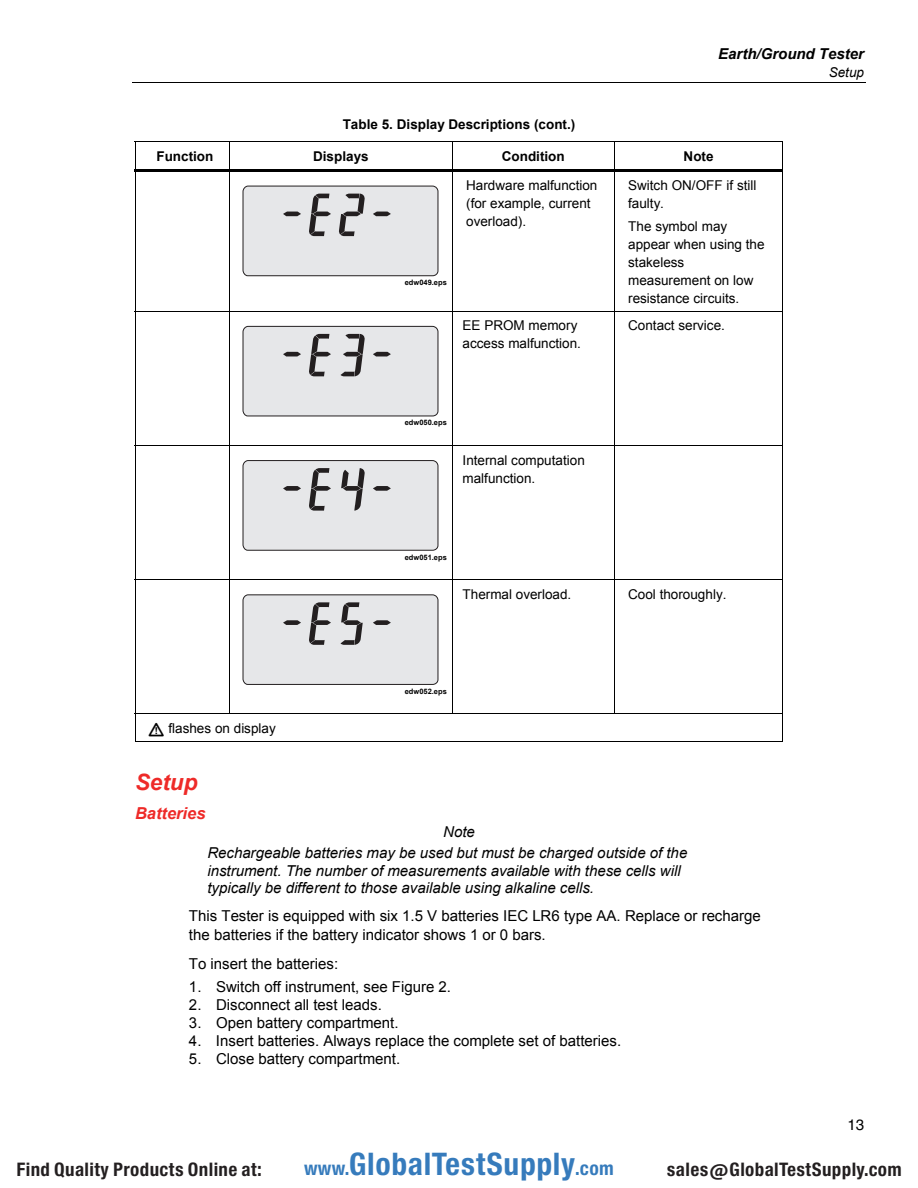
<style>
.page{position:relative;width:918px;height:1188px;background:#fff}
.page>*{position:absolute;margin:0;border:0;box-sizing:border-box;transform-origin:0 0}
.t1{font:29.7px "Europa Gro Nr 2 SBOP Bol Con";letter-spacing:.02em;color:#367bbc}
.t2{font:italic 700 22.5px "Arial";color:#ee2a28}
.t3{font:17.85px "Europa Gro Nr 2 SBOP Bol Con";letter-spacing:.02em;color:#231f20}
.t4{font:italic 700 16.5px "Arial";color:#ee2a28}
.t5{font:15px/19.5px "Arial";color:#000}
.t6{font:italic 15px/21.8px "Arial";color:#000}
.t7{font:italic 700 15px "Arial";color:#000}
.t8{font:15px "Helvetica";color:#000}
.t9{font:13.5px/18px "Arial";color:#000}
.t10{font:700 13.5px "Arial";color:#000}
.t11{font:italic 13.5px "Arial";color:#000}
.t12{font:700 7.5px "Arial";color:#000}
.s1{font-size:18.3px}
</style>
<div class="page">
<hr style="left:133px;top:82px;width:733px;height:1px;background:#000">
<hr style="left:135px;top:141px;width:648px;height:1px;background:#000">
<svg style="left:135px;top:142px;width:1px;height:27px"></svg>
<svg style="left:229px;top:142px;width:1px;height:27px"></svg>
<svg style="left:452px;top:142px;width:1px;height:27px"></svg>
<svg style="left:614px;top:142px;width:1px;height:27px"></svg>
<svg style="left:242px;top:185px;width:197px;height:91px;background:#d7d7d9"></svg>
<hr style="left:135px;top:169px;width:648px;height:2px;background:#000">
<hr style="left:135px;top:171px;width:1px;height:140px;background:#000">
<hr style="left:229px;top:171px;width:1px;height:140px;background:#000">
<hr style="left:452px;top:171px;width:1px;height:140px;background:#000">
<hr style="left:614px;top:171px;width:1px;height:140px;background:#000">
<hr style="left:783px;top:171px;width:1px;height:140px;background:#000">
<svg style="left:242px;top:326px;width:197px;height:91px;background:#d6d7d9"></svg>
<hr style="left:135px;top:311px;width:648px;height:1px;background:#000">
<hr style="left:135px;top:311px;width:1px;height:134px;background:#000">
<hr style="left:229px;top:311px;width:1px;height:134px;background:#000">
<hr style="left:452px;top:311px;width:1px;height:134px;background:#000">
<hr style="left:614px;top:311px;width:1px;height:134px;background:#000">
<hr style="left:783px;top:311px;width:1px;height:134px;background:#000">
<svg style="left:242px;top:460px;width:197px;height:91px;background:#d6d7d9"></svg>
<hr style="left:135px;top:445px;width:648px;height:1px;background:#000">
<hr style="left:135px;top:446px;width:1px;height:133px;background:#000">
<hr style="left:229px;top:446px;width:1px;height:133px;background:#000">
<hr style="left:452px;top:446px;width:1px;height:133px;background:#000">
<hr style="left:614px;top:446px;width:1px;height:133px;background:#000">
<hr style="left:783px;top:446px;width:1px;height:133px;background:#000">
<svg style="left:242px;top:594px;width:197px;height:91px;background:#d6d7d8"></svg>
<hr style="left:135px;top:579px;width:648px;height:1px;background:#000">
<hr style="left:135px;top:580px;width:1px;height:133px;background:#000">
<hr style="left:229px;top:580px;width:1px;height:133px;background:#000">
<hr style="left:452px;top:580px;width:1px;height:133px;background:#000">
<hr style="left:614px;top:580px;width:1px;height:133px;background:#000">
<hr style="left:783px;top:580px;width:1px;height:133px;background:#000">
<hr style="left:135px;top:713px;width:648px;height:1px;background:#000">
<svg style="left:135px;top:714px;width:1px;height:27px"></svg>
<hr style="left:135px;top:741px;width:648px;height:1px;background:#000">
<p class="t10" style="left:343px;top:117px;width:234px">Table 5. Display Descriptions (cont.)</p>
<p class="t7" style="left:718px;top:46px;width:147px">Earth/Ground Tester</p>
<p class="t11" style="left:829px;top:65px;width:37px">Setup</p>
<p class="t10" style="left:156px;top:149px;width:59px">Function</p>
<p class="t10" style="left:313px;top:149px;width:57px">Displays</p>
<p class="t10" style="left:502px;top:149px;width:65px">Condition</p>
<p class="t10" style="left:684px;top:149px;width:32px">Note</p>
<p class="t12" style="left:405px;top:278px;width:44px">edw049.eps</p>
<p class="t9" style="left:466px;top:176px;width:133px">Hardware malfunction (for example, current overload).</p>
<p class="t9" style="left:628px;top:176px;width:130px">Switch ON/OFF if still faulty.</p>
<p class="t9" style="left:628px;top:217px;width:138px">The symbol may appear when using the stakeless measurement on low resistance circuits.</p>
<p class="t9" style="left:463px;top:317px;width:120px">EE PROM memory access malfunction.</p>
<p class="t9" style="left:628px;top:317px;width:98px">Contact service.</p>
<p class="t12" style="left:405px;top:419px;width:44px">edw050.eps</p>
<p class="t9" style="left:463px;top:451px;width:124px">Internal computation malfunction.</p>
<p class="t12" style="left:405px;top:553px;width:44px">edw051.eps</p>
<p class="t9" style="left:463px;top:585px;width:110px">Thermal overload.</p>
<p class="t9" style="left:628px;top:585px;width:100px">Cool thoroughly.</p>
<p class="t12" style="left:405px;top:687px;width:44px">edw052.eps</p>
<p class="t9" style="left:168px;top:719px;width:109px">flashes on display</p>
<h2 class="t2" style="left:135px;top:770px;width:64px">Setup</h2>
<p class="t4" style="left:135px;top:804px;width:72px">Batteries</p>
<p class="t6" style="left:207px;top:821px;width:482px;text-indent:236px">Note<br>Rechargeable batteries may be used but must be charged outside of the</p>
<p class="t6" style="left:207px;top:862px;width:475px;line-height:17.2px">instrument. The number of measurements available with these cells will typically be different to those available using alkaline cells.</p>
<p class="t5" style="left:189px;top:906px;width:573px">This Tester is equipped with six 1.5 V batteries IEC LR6 type AA. Replace or recharge the batteries if the battery indicator shows 1 or 0 bars.</p>
<p class="t5" style="left:189px;top:954px;width:151px">To insert the batteries:</p>
<p class="t5" style="left:189px;top:977px;width:264px">1. Switch off instrument, see Figure 2.</p>
<p class="t5" style="left:189px;top:995px;width:194px">2. Disconnect all test leads.</p>
<p class="t5" style="left:189px;top:1013px;width:211px">3. Open battery compartment.</p>
<p class="t5" style="left:189px;top:1031px;width:434px">4. Insert batteries. Always replace the complete set of batteries.</p>
<p class="t5" style="left:189px;top:1049px;width:213px">5. Close battery compartment.</p>
<p class="t8" style="left:847px;top:1120px;width:18px">13</p>
<p class="t3" style="left:16px;top:1159px;width:247px">Find Quality Products Online at:</p>
<h1 class="t1" style="left:304px;top:1147px;width:311px"><span class="s1">www.</span>GlobalTestSupply<span class="s1">.com</span></h1>
<p class="t3" style="left:667px;top:1159px;width:236px">sales@GlobalTestSupply.com</p>
</div>
